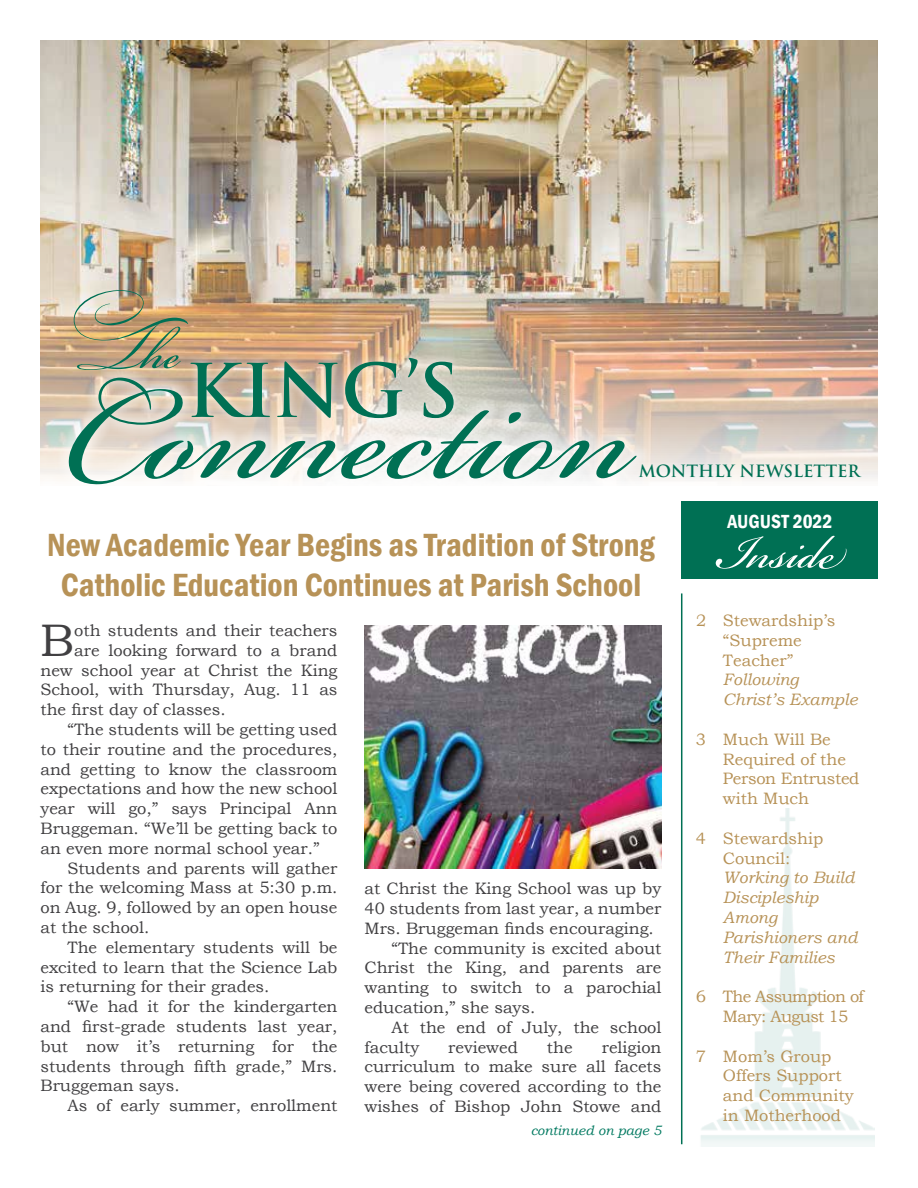
<style>
.page{position:relative;width:918px;height:1188px;background:#fff}
.page>*{position:absolute;margin:0;border:0;box-sizing:border-box;transform-origin:0 0}
.t1{font:213.15px "Bickham Script Pro";color:#007054}
.t2{font:72.15px "Bickham Script Pro";color:#007054}
.t3{font:700 72px "Trajan Pro";color:#007054}
.t4{font:72px "Bickham Script Pro";color:#fff}
.t5{font:45.6px "Bookman Old Style";color:#414042}
.t6{font:600 condensed 33px/39.6px "Franklin Gothic";color:#b79257;text-align:center}
.t7{font:600 condensed 19.5px "Franklin Gothic";color:#fff}
.t8{font:16.5px/19.8px "Bookman Old Style";color:#414042;text-align:justify}
.t9{font:16.5px/19.8px "Bookman Old Style";color:#b79257}
.t10{font:italic 16.5px/19.8px "Bookman Old Style";color:#b79257}
.t11{font:16.5px/19.8px "Bookman Old Style";letter-spacing:-.04em;color:#b79257}
.t12{font:700 16.5px "Trajan Pro";color:#007054}
.t13{font:italic 13.5px "Bookman Old Style";color:#007960}
</style>
<div class="page">
<img style="left:681px;top:809px;width:193px;height:337px">
<img style="left:40px;top:40px;width:838px;height:441px">
<div style="left:681px;top:501px;width:197px;height:78px;background:#007054"></div>
<svg style="left:57px;top:365px;width:593px;height:116px"></svg>
<div style="left:183px;top:350px;width:280px;height:77px;background:#fff;opacity:.75"></div>
<div style="left:631px;top:455px;width:238px;height:32px;background:#fff;opacity:.75"></div>
<hr style="left:681px;top:593px;width:1px;height:551px;background:#007054">
<img style="left:364px;top:625px;width:298px;height:244px">
<h2 class="t2" style="left:72px;top:301px;width:118px">Th e</h2>
<h3 class="t3" style="left:186px;top:346px;width:274px">KING’S</h3>
<h1 class="t1" style="left:63px;top:279px;width:562px">Connection</h1>
<p class="t12" style="left:639px;top:461px;width:223px">MONTHLY NEWSLETTER</p>
<h3 class="t6" style="left:47px;top:525px;width:609px">New Academic Year Begins as Tradition of Strong<br>Catholic Education Continues at Parish School</h3>
<h3 class="t5" style="left:40px;top:611px;width:35px">B</h3>
<p class="t8" style="left:74px;top:621px;width:265px">oth students and their teachers</p>
<p class="t8" style="left:74px;top:640px;width:265px">are looking forward to a brand</p>
<p class="t8" style="left:40px;top:660px;width:298px">new school year at Christ the King</p>
<p class="t8" style="left:40px;top:680px;width:298px">School, with Thursday, Aug. 11 as</p>
<p class="t8" style="left:40px;top:700px;width:187px">the first day of classes.</p>
<p class="t8" style="left:67px;top:720px;width:271px">“The students will be getting used</p>
<p class="t8" style="left:40px;top:739px;width:298px">to their routine and the procedures,</p>
<p class="t8" style="left:40px;top:759px;width:299px">and getting to know the classroom</p>
<p class="t8" style="left:40px;top:779px;width:298px">expectations and how the new school</p>
<p class="t8" style="left:40px;top:799px;width:298px">year will go,” says Principal Ann</p>
<p class="t8" style="left:40px;top:819px;width:298px">Bruggeman. “We’ll be getting back to</p>
<p class="t8" style="left:40px;top:838px;width:281px">an even more normal school year.”</p>
<p class="t8" style="left:67px;top:858px;width:271px">Students and parents will gather</p>
<p class="t8" style="left:40px;top:878px;width:299px">for the welcoming Mass at 5:30 p.m.</p>
<p class="t8" style="left:40px;top:898px;width:298px">on Aug. 9, followed by an open house</p>
<p class="t8" style="left:40px;top:918px;width:110px">at the school.</p>
<p class="t8" style="left:67px;top:937px;width:271px">The elementary students will be</p>
<p class="t8" style="left:40px;top:957px;width:299px">excited to learn that the Science Lab</p>
<p class="t8" style="left:40px;top:977px;width:231px">is returning for their grades.</p>
<p class="t8" style="left:67px;top:997px;width:272px">“We had it for the kindergarten</p>
<p class="t8" style="left:40px;top:1017px;width:299px">and first-grade students last year,</p>
<p class="t8" style="left:40px;top:1036px;width:298px">but now it’s returning for the</p>
<p class="t8" style="left:40px;top:1056px;width:299px">students through fifth grade,” Mrs.</p>
<p class="t8" style="left:40px;top:1076px;width:141px">Bruggeman says.</p>
<p class="t8" style="left:67px;top:1096px;width:272px">As of early summer, enrollment</p>
<p class="t8" style="left:364px;top:879px;width:298px">at Christ the King School was up by</p>
<p class="t8" style="left:364px;top:899px;width:299px">40 students from last year, a number</p>
<p class="t8" style="left:364px;top:918px;width:291px">Mrs. Bruggeman finds encouraging.</p>
<p class="t8" style="left:391px;top:938px;width:272px">“The community is excited about</p>
<p class="t8" style="left:364px;top:958px;width:298px">Christ the King, and parents are</p>
<p class="t8" style="left:364px;top:978px;width:298px">wanting to switch to a parochial</p>
<p class="t8" style="left:364px;top:998px;width:172px">education,” she says.</p>
<p class="t8" style="left:391px;top:1017px;width:271px">At the end of July, the school</p>
<p class="t8" style="left:364px;top:1037px;width:56px">faculty</p>
<p class="t8" style="left:448px;top:1037px;width:71px">reviewed</p>
<p class="t8" style="left:547px;top:1037px;width:27px">the</p>
<p class="t8" style="left:364px;top:1037px;width:299px;text-indent:237px">religion curriculum to make sure all facets were being covered according to the wishes of Bishop John Stowe and</p>
<p class="t13" style="left:531px;top:1122px;width:132px">continued on page 5</p>
<p class="t7" style="left:727px;top:509px;width:107px">AUGUST 2022</p>
<h3 class="t4" style="left:717px;top:500px;width:127px">Inside</h3>
<p class="t9" style="left:723px;top:611px;width:114px;text-indent:-27px">2 Stewardship’s “Supreme<br>Teacher”</p>
<p class="t10" style="left:723px;top:670px;width:136px">Following<br>Christ’s Example</p>
<p class="t9" style="left:723px;top:729px;width:138px;text-indent:-27px">3 Much Will Be<br>Required of the<br>Person Entrusted with Much</p>
<p class="t9" style="left:696px;top:828px;width:129px;text-align:center">4 Stewardship<br>Council:</p>
<p class="t10" style="left:723px;top:868px;width:136px">Working to Build<br>Discipleship<br>Among<br>Parishioners and<br>Their Families</p>
<p class="t11" style="left:723px;top:987px;width:142px;text-indent:-27px">6 The Assumption of<br>Mary: August 15</p>
<p class="t9" style="left:723px;top:1046px;width:132px;text-indent:-27px">7 Mom’s Group<br>Offers Support and Community in Motherhood</p>
</div>
